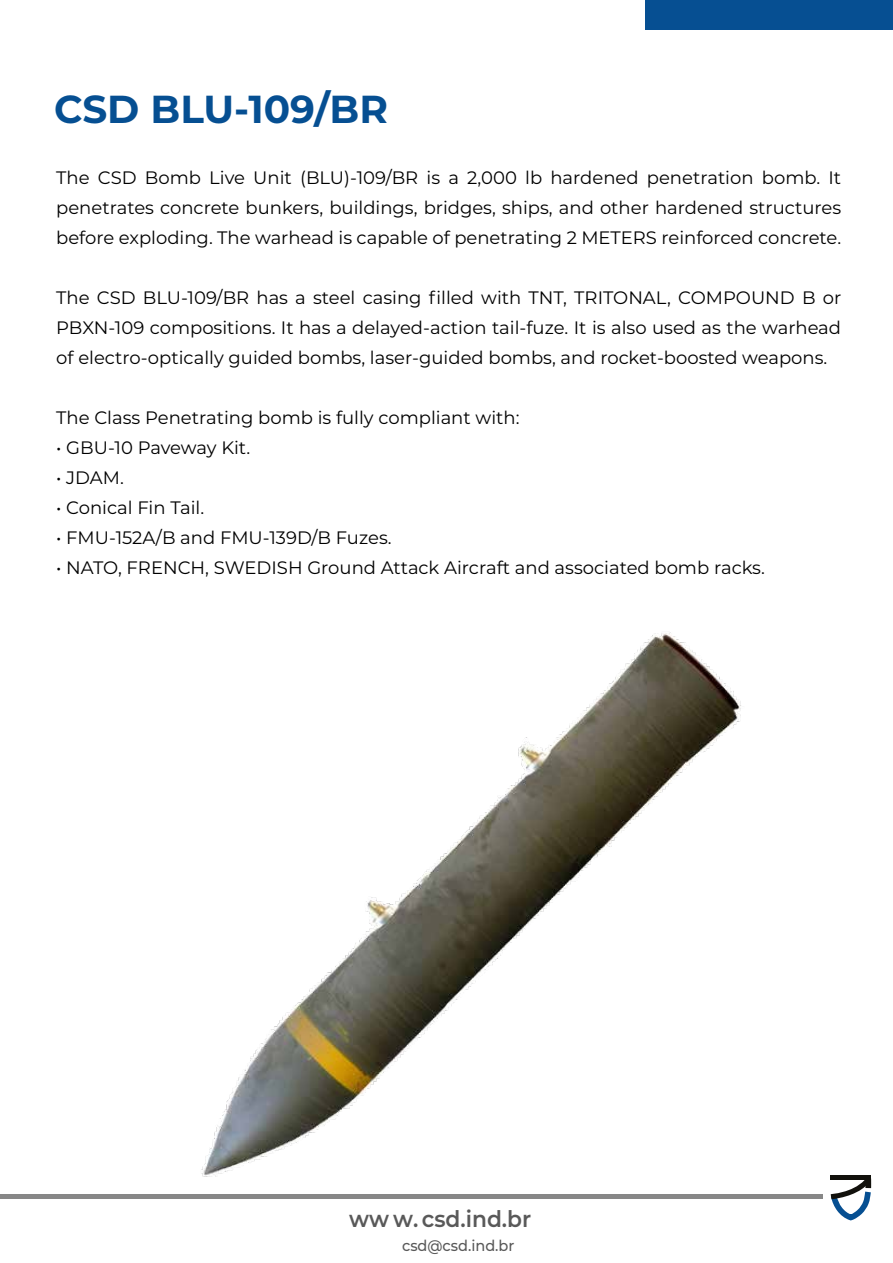
<style>
.page{position:relative;width:893px;height:1263px;background:#fff}
.page>*{position:absolute;margin:0;border:0;box-sizing:border-box;transform-origin:0 0}
.t1{font:700 39px "Montserrat";color:#064f92}
.t2{font:600 22.8px "Montserrat";color:#595959;scale:.95 1}
.t3{font:18px/30px "Montserrat";color:#000;text-align:justify}
.t4{font:500 15.3px "Montserrat";color:#595959;scale:.95 1}
</style>
<div class="page">
<div style="left:645px;top:0;width:248px;height:30px;background:#064f92"></div>
<div style="left:831px;top:1175px;width:40px;height:5px;background:#12110c"></div>
<svg style="left:831px;top:1180px;width:40px;height:40px"></svg>
<hr style="left:0;top:1194px;width:822px;height:4px;background:#878787">
<img style="left:129px;top:632px;width:635px;height:567px">
<h1 class="t1" style="left:54px;top:81px;width:336px">CSD BLU-109/BR</h1>
<p class="t3" style="left:56px;top:162px;width:786px">The CSD Bomb Live Unit (BLU)-109/BR is a 2,000 lb hardened penetration bomb. It penetrates concrete bunkers, buildings, bridges, ships, and other hardened structures before exploding. The warhead is capable of penetrating 2 METERS reinforced concrete.</p>
<p class="t3" style="left:56px;top:282px;width:786px">The CSD BLU-109/BR has a steel casing filled with TNT, TRITONAL, COMPOUND B or PBXN-109 compositions. It has a delayed-action tail-fuze. It is also used as the warhead of electro-optically guided bombs, laser-guided bombs, and rocket-boosted weapons.</p>
<p class="t3" style="left:56px;top:402px;width:465px">The Class Penetrating bomb is fully compliant with:</p>
<p class="t3" style="left:56px;top:432px;width:195px">• GBU-10 Paveway Kit.</p>
<p class="t3" style="left:56px;top:462px;width:69px">• JDAM.</p>
<p class="t3" style="left:56px;top:492px;width:150px">• Conical Fin Tail.</p>
<p class="t3" style="left:56px;top:522px;width:337px">• FMU-152A/B and FMU-139D/B Fuzes.</p>
<p class="t3" style="left:56px;top:552px;width:710px">• NATO, FRENCH, SWEDISH Ground Attack Aircraft and associated bomb racks.</p>
<p class="t2" style="left:349px;top:1202px;width:193px">ww w. csd.ind.br</p>
<p class="t4" style="left:402px;top:1235px;width:120px">csd@csd.ind.br</p>
</div>
